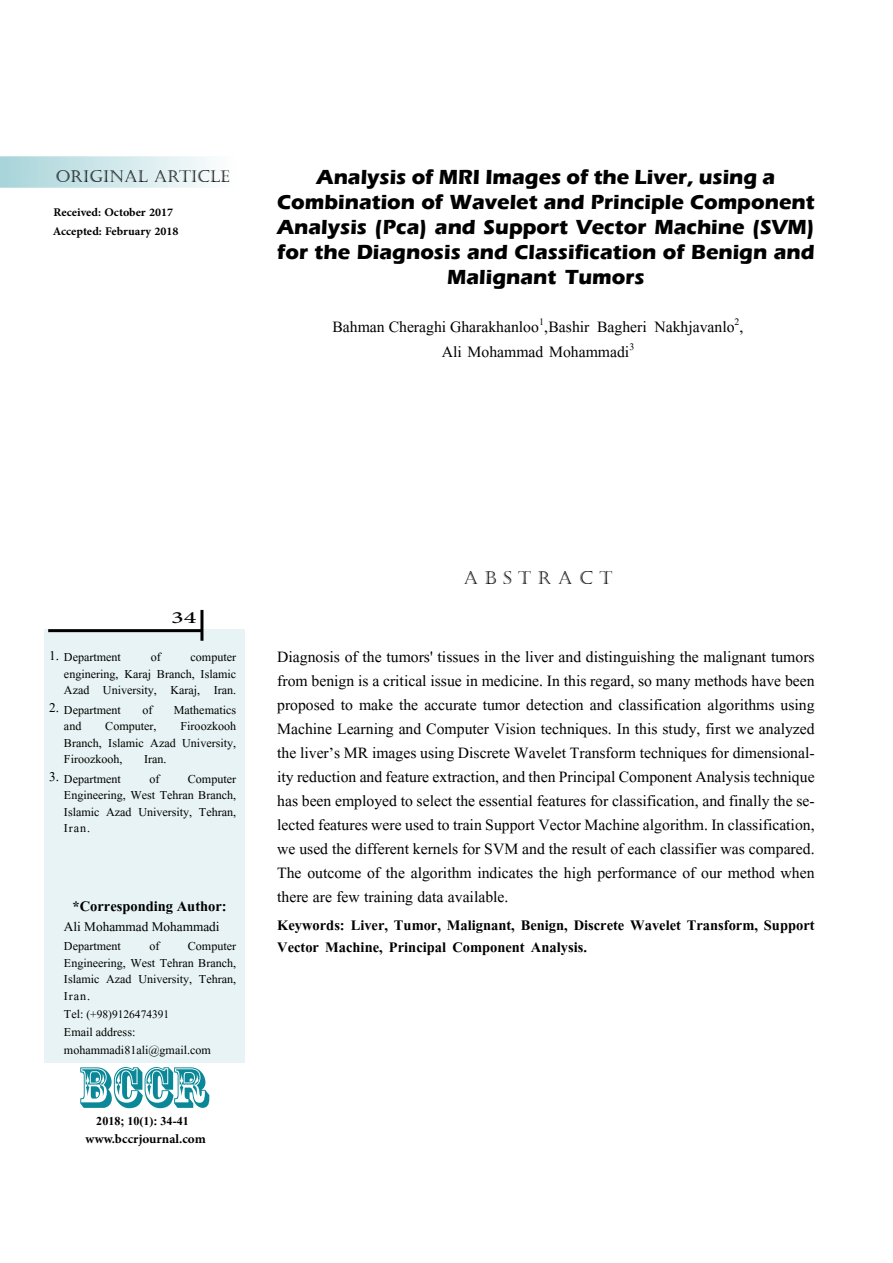
<style>
.page{position:relative;width:893px;height:1263px;background:#fff}
.page>*{position:absolute;margin:0;border:0;box-sizing:border-box;transform-origin:0 0}
.t1{font:54px "Rosewood Std";color:#0b8897}
.t2{font:24px "Adobe Arabic";color:#000;scale:1.5 1}
.t3{font:700 21px/25.2px "Eras ITC";color:#000;text-align:center}
.t4{font:19.5px/24px "Aparajita";color:#000;text-align:center}
.t5{font:700 18px/21.6px "Aparajita";color:#000}
.t6{font:700 18px "Adobe Arabic";color:#000}
.t7{font:18px "Castellar";color:#000}
.t8{font:700 16.5px/18.9px "Adobe Arabic";color:#000}
.t9{font:16.5px "Aparajita";color:#000}
.t10{font:16.5px "Castellar";color:#000}
.t11{font:15px/16.5px "Aparajita";color:#000;text-align:justify}
.t12{font:700 15px "Aparajita";color:#000}
.t13{font:14.25px "Aparajita";color:#000}
.s1{font-size:16.5px}
.s2{font-size:15px}
</style>
<div class="page">
<svg style="left:0;top:156px;width:210px;height:32px"></svg>
<div style="left:45px;top:629px;width:200px;height:433px;background:#e7f3f4"></div>
<hr style="left:48px;top:629px;width:153px;height:3px;background:#000">
<hr style="left:200px;top:610px;width:3px;height:31px;background:#000">
<p class="t10" style="left:56px;top:167px;width:175px">ORIGINAL ARTICLE</p>
<p class="t8" style="left:53px;top:201px;width:127px">Received: October 2017<br>Accepted: February 2018</p>
<p class="t3" style="left:277px;top:164px;width:539px">Analysis of MRI Images of the Liver, using a Combination of Wavelet and Principle Component Analysis (Pca) and Support Vector Machine (SVM) for the Diagnosis and Classification of Benign and Malignant Tumors</p>
<p class="t4" style="left:332px;top:316px;width:412px;line-height:25.2px">Bahman Cheraghi Gharakhanloo<sup>1</sup>,Bashir Bagheri Nakhjavanlo<sup>2</sup>,<br>Ali Mohammad Mohammadi<sup>3</sup></p>
<p class="t2" style="left:171px;top:600px;width:18px">34</p>
<p class="t11" style="left:49px;top:650px;width:73px"><span class="s1">1.</span> Department</p>
<p class="t11" style="left:49px;top:703px;width:73px"><span class="s1">2.</span> Department</p>
<p class="t11" style="left:151px;top:650px;width:12px">of</p>
<p class="t11" style="left:64px;top:650px;width:174px;text-indent:127px">computer enginering, Karaj Branch, Islamic Azad University, Karaj, Iran.</p>
<p class="t11" style="left:142px;top:703px;width:12px">of</p>
<p class="t11" style="left:174px;top:703px;width:64px">Mathematics</p>
<p class="t11" style="left:64px;top:719px;width:19px">and</p>
<p class="t11" style="left:105px;top:719px;width:53px">Computer,</p>
<p class="t11" style="left:64px;top:719px;width:174px;text-indent:117px">Firoozkooh Branch, Islamic Azad University, Firoozkooh,</p>
<p class="t11" style="left:144px;top:751px;width:24px;line-height:19.5px;text-align:center">Iran. of</p>
<p class="t11" style="left:49px;top:772px;width:73px"><span class="s1">3.</span> Department</p>
<p class="t11" style="left:64px;top:772px;width:174px;text-indent:124px">Computer Engineering, West Tehran Branch, Islamic Azad University, Tehran, Iran.</p>
<p class="t5" style="left:73px;top:897px;width:156px">*Corresponding Author:</p>
<p class="t9" style="left:64px;top:918px;width:157px">Ali Mohammad Mohammadi</p>
<p class="t11" style="left:64px;top:939px;width:58px">Department</p>
<p class="t11" style="left:149px;top:939px;width:12px">of</p>
<p class="t11" style="left:64px;top:939px;width:174px;text-indent:124px">Computer Engineering, West Tehran Branch, Islamic Azad University, Tehran, Iran.</p>
<p class="t13" style="left:64px;top:1007px;width:107px"><span class="s2">Tel:</span> (+98)9126474391</p>
<p class="t11" style="left:64px;top:1024px;width:148px;line-height:18px">Email address: mohammadi81ali@gmail.com</p>
<h1 class="t1" style="left:78px;top:1055px;width:131px">BCCR</h1>
<p class="t12" style="left:96px;top:1114px;width:94px">2018; 10(1): 34-41</p>
<p class="t6" style="left:86px;top:1126px;width:122px">www.bccrjournal.com</p>
<p class="t7" style="left:463px;top:568px;width:150px">A B S TRACT</p>
<p class="t4" style="left:277px;top:646px;width:539px;text-align:justify">Diagnosis of the tumors' tissues in the liver and distinguishing the malignant tumors from benign is a critical issue in medicine. In this regard, so many methods have been proposed to make the accurate tumor detection and classification algorithms using Machine Learning and Computer Vision techniques. In this study, first we analyzed the liver’s MR images using Discrete Wavelet Transform techniques for dimensional&shy;ity reduction and feature extraction, and then Principal Component Analysis technique has been employed to select the essential features for classification, and finally the se&shy;lected features were used to train Support Vector Machine algorithm. In classification, we used the different kernels for SVM and the result of each classifier was compared.<br>The outcome of the algorithm indicates the high performance of our method when there are few training data available.</p>
<p class="t5" style="left:277px;top:917px;width:539px">Keywords: Liver, Tumor, Malignant, Benign, Discrete Wavelet Transform, Support<br>Vector Machine, Principal Component Analysis.</p>
</div>
